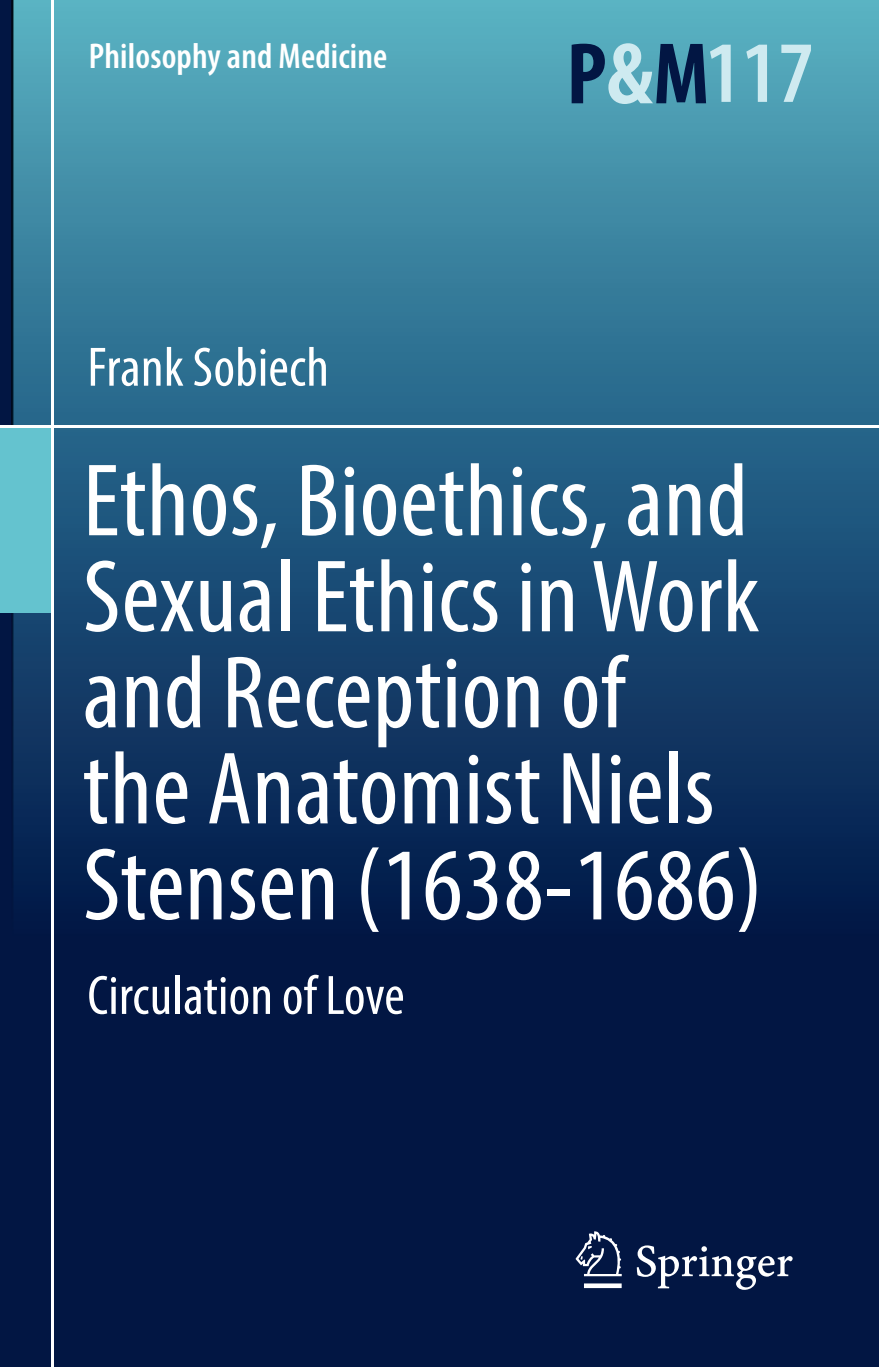
<style>
.page{position:relative;width:879px;height:1367px;background:#fff}
.page>*{position:absolute;margin:0;border:0;box-sizing:border-box;transform-origin:0 0}
.t1{font:condensed 104px/96px "Dcgnpq Myriad Pro";letter-spacing:.005em;color:#fff}
.t2{font:600 condensed 88px "Xprffv Myriad Pro";color:#ceeaf0}
.t3{font:condensed 56px "Dcgnpq Myriad Pro";letter-spacing:.005em;color:#fff}
.t4{font:600 condensed 36px "Xprffv Myriad Pro";letter-spacing:.005em;color:#fff}
.s1{font-family:"Wjprww Myriad Pro";font-weight:700;color:#021643}
.s2{font-family:"Wjprww Myriad Pro";font-weight:700}
</style>
<div class="page">
<div style="left:0;top:0;width:879px;height:1366px;background:#021643"></div>
<svg style="left:576px;top:1231px;width:217px;height:58px"></svg>
<img style="left:12px;top:0;width:867px;height:881px">
<hr style="left:51px;top:0;width:3px;height:1366px;background:#fff">
<div style="left:0;top:425px;width:51px;height:187px;background:#64c3cf"></div>
<hr style="left:0;top:425px;width:879px;height:3px;background:#fff">
<p class="t4" style="left:89px;top:36px;width:300px">Philosophy and Medicine</p>
<p class="t3" style="left:87px;top:333px;width:243px">Frank Sobiech</p>
<p class="t2" style="left:566px;top:25px;width:249px"><span class="s1">P</span><span class="s2">&amp;</span><span class="s1">M</span>117</p>
<p class="t1" style="left:83px;top:451px;width:681px">Ethos, Bioethics, and<br>Sexual Ethics in Work and Reception of<br>the Anatomist Niels<br>Stensen (1638-1686)</p>
<p class="t3" style="left:87px;top:961px;width:319px">Circulation of Love</p>
</div>
